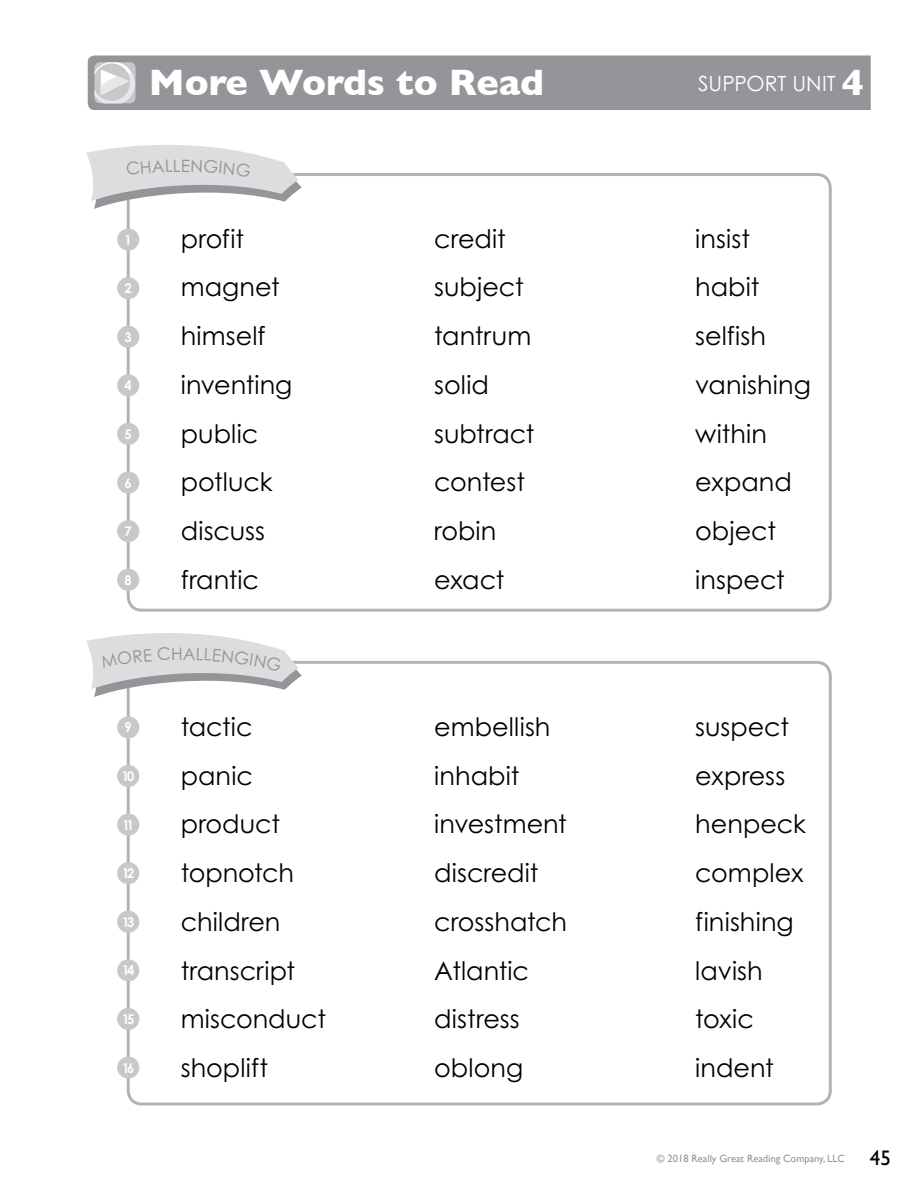
<style>
.page{position:relative;width:918px;height:1188px;background:#fff}
.page>*{position:absolute;margin:0;border:0;box-sizing:border-box;transform-origin:0 0}
.t1{font:700 37.5px "Gill Sans";color:#fff}
.t2{font:25.5px "RGR Century Gothic";color:#000}
.t3{font:21px "RGR Century Gothic";letter-spacing:.005em;color:#fff}
.t4{font:17.25px "RGR Century Gothic";color:#939598}
.t5{font:700 13.5px "Century Gothic";letter-spacing:-.165em;color:#fff;scale:.95 1}
.t6{font:10.5px "Gill Sans";color:#939598}
.s1{font-family:"Gill Sans";font-weight:700;font-size:37.5px}
.s2{font-size:21px;color:#000}
</style>
<div class="page">
<div style="left:88px;top:56px;width:783px;height:54px;background:#939598"></div>
<div style="left:127px;top:173px;width:705px;height:439px;border:3px solid #b1b4b6;border-radius:14px"></div>
<div style="left:127px;top:661px;width:705px;height:445px;border:3px solid #b1b4b6;border-radius:14px"></div>
<div style="left:119px;top:230px;width:19px;height:19px;background:#c7c8ca;border-radius:50%"></div>
<div style="left:117px;top:228px;width:22px;height:23px;border:3px solid #c7c8ca;border-radius:50%"></div>
<div style="left:119px;top:718px;width:19px;height:19px;background:#c7c8ca;border-radius:50%"></div>
<div style="left:117px;top:716px;width:22px;height:22px;border:3px solid #c7c8ca;border-radius:50%"></div>
<div style="left:119px;top:278px;width:19px;height:20px;background:#c7c8ca;border-radius:50%"></div>
<div style="left:117px;top:277px;width:22px;height:22px;border:3px solid #c7c8ca;border-radius:50%"></div>
<div style="left:119px;top:327px;width:19px;height:19px;background:#c7c8ca;border-radius:50%"></div>
<div style="left:117px;top:326px;width:22px;height:22px;border:3px solid #c7c8ca;border-radius:50%"></div>
<div style="left:119px;top:376px;width:19px;height:19px;background:#c7c8ca;border-radius:50%"></div>
<div style="left:117px;top:374px;width:22px;height:22px;border:3px solid #c7c8ca;border-radius:50%"></div>
<div style="left:119px;top:864px;width:19px;height:19px;background:#c7c8ca;border-radius:50%"></div>
<div style="left:117px;top:862px;width:22px;height:22px;border:3px solid #c7c8ca;border-radius:50%"></div>
<div style="left:119px;top:815px;width:19px;height:19px;background:#c7c8ca;border-radius:50%"></div>
<div style="left:117px;top:814px;width:22px;height:22px;border:3px solid #c7c8ca;border-radius:50%"></div>
<div style="left:119px;top:766px;width:19px;height:20px;background:#c7c8ca;border-radius:50%"></div>
<div style="left:117px;top:765px;width:22px;height:22px;border:3px solid #c7c8ca;border-radius:50%"></div>
<div style="left:119px;top:424px;width:19px;height:20px;background:#c7c8ca;border-radius:50%"></div>
<div style="left:117px;top:423px;width:22px;height:22px;border:3px solid #c7c8ca;border-radius:50%"></div>
<div style="left:119px;top:473px;width:19px;height:19px;background:#c7c8ca;border-radius:50%"></div>
<div style="left:117px;top:471px;width:22px;height:23px;border:3px solid #c7c8ca;border-radius:50%"></div>
<div style="left:119px;top:521px;width:19px;height:20px;background:#c7c8ca;border-radius:50%"></div>
<div style="left:117px;top:520px;width:22px;height:22px;border:3px solid #c7c8ca;border-radius:50%"></div>
<div style="left:119px;top:912px;width:19px;height:19px;background:#c7c8ca;border-radius:50%"></div>
<div style="left:117px;top:911px;width:22px;height:22px;border:3px solid #c7c8ca;border-radius:50%"></div>
<div style="left:119px;top:961px;width:19px;height:19px;background:#c7c8ca;border-radius:50%"></div>
<div style="left:117px;top:959px;width:22px;height:22px;border:3px solid #c7c8ca;border-radius:50%"></div>
<div style="left:119px;top:1009px;width:19px;height:20px;background:#c7c8ca;border-radius:50%"></div>
<div style="left:117px;top:1008px;width:22px;height:22px;border:3px solid #c7c8ca;border-radius:50%"></div>
<div style="left:119px;top:570px;width:19px;height:19px;background:#c7c8ca;border-radius:50%"></div>
<div style="left:117px;top:569px;width:22px;height:22px;border:3px solid #c7c8ca;border-radius:50%"></div>
<div style="left:119px;top:1058px;width:19px;height:19px;background:#c7c8ca;border-radius:50%"></div>
<div style="left:117px;top:1056px;width:22px;height:23px;border:3px solid #c7c8ca;border-radius:50%"></div>
<svg style="left:86px;top:145px;width:216px;height:64px"></svg>
<svg style="left:86px;top:633px;width:216px;height:64px"></svg>
<h1 class="t1" style="left:149px;top:53px;width:397px">More Words to Read</h1>
<p class="t3" style="left:698px;top:70px;width:167px">SUPPORT UNIT <span class="s1">4</span></p>
<p class="t5" style="left:125px;top:231px;width:9px">1</p>
<p class="t5" style="left:125px;top:280px;width:9px">2</p>
<p class="t5" style="left:125px;top:328px;width:9px">3</p>
<p class="t5" style="left:125px;top:377px;width:9px">4</p>
<p class="t5" style="left:125px;top:426px;width:9px">5</p>
<p class="t5" style="left:125px;top:474px;width:9px">6</p>
<p class="t5" style="left:125px;top:523px;width:9px">7</p>
<p class="t5" style="left:125px;top:571px;width:9px">8</p>
<p class="t5" style="left:125px;top:719px;width:9px">9</p>
<p class="t5" style="left:122px;top:768px;width:15px">10</p>
<p class="t5" style="left:122px;top:816px;width:14px">11</p>
<p class="t5" style="left:122px;top:865px;width:14px">12</p>
<p class="t5" style="left:122px;top:913px;width:14px">13</p>
<p class="t5" style="left:122px;top:962px;width:14px">14</p>
<p class="t5" style="left:122px;top:1011px;width:14px">15</p>
<p class="t5" style="left:122px;top:1059px;width:14px">16</p>
<p class="t4" style="left:173px;top:155px;width:10px">L</p>
<p class="t2" style="left:181px;top:223px;width:65px">profit</p>
<p class="t2" style="left:434px;top:223px;width:73px">credit</p>
<p class="t2" style="left:695px;top:223px;width:56px">insist</p>
<p class="t2" style="left:181px;top:272px;width:100px">magnet</p>
<p class="t2" style="left:434px;top:272px;width:91px">subject</p>
<p class="t2" style="left:695px;top:272px;width:66px">habit</p>
<p class="t2" style="left:181px;top:320px;width:86px">himself</p>
<p class="t2" style="left:434px;top:320px;width:99px">tantrum</p>
<p class="t2" style="left:695px;top:320px;width:72px">selfish</p>
<p class="t2" style="left:181px;top:369px;width:113px">inventing</p>
<p class="t2" style="left:434px;top:369px;width:56px">solid</p>
<p class="t2" style="left:695px;top:369px;width:117px">vanishing</p>
<p class="t2" style="left:181px;top:418px;width:79px">public</p>
<p class="t2" style="left:434px;top:418px;width:102px">subtract</p>
<p class="t2" style="left:695px;top:418px;width:73px">within</p>
<p class="t2" style="left:181px;top:467px;width:93px">potluck</p>
<p class="t2" style="left:434px;top:467px;width:92px">contest</p>
<p class="t2" style="left:695px;top:467px;width:98px">expand</p>
<p class="t2" style="left:181px;top:515px;width:86px">discuss</p>
<p class="t2" style="left:434px;top:515px;width:64px">robin</p>
<p class="t2" style="left:695px;top:515px;width:82px">object</p>
<p class="t2" style="left:181px;top:564px;width:80px">frantic</p>
<p class="t2" style="left:434px;top:564px;width:72px">exact</p>
<p class="t2" style="left:695px;top:564px;width:91px">inspect</p>
<p class="t4" style="left:171px;top:643px;width:13px">H</p>
<p class="t2" style="left:181px;top:711px;width:73px">tactic</p>
<p class="t2" style="left:434px;top:711px;width:118px">embellish</p>
<p class="t2" style="left:695px;top:711px;width:95px">suspect</p>
<p class="t2" style="left:181px;top:760px;width:74px">panic</p>
<p class="t2" style="left:434px;top:760px;width:87px">inhabit</p>
<p class="t2" style="left:695px;top:760px;width:91px">express</p>
<p class="t2" style="left:181px;top:809px;width:101px">product</p>
<p class="t2" style="left:434px;top:809px;width:134px">investment</p>
<p class="t2" style="left:695px;top:809px;width:112px">henpeck</p>
<p class="t2" style="left:181px;top:857px;width:115px">topnotch</p>
<p class="t2" style="left:434px;top:857px;width:106px">discredit</p>
<p class="t2" style="left:695px;top:857px;width:110px">complex</p>
<p class="t2" style="left:181px;top:906px;width:101px">children</p>
<p class="t2" style="left:434px;top:906px;width:134px">crosshatch</p>
<p class="t2" style="left:695px;top:906px;width:100px">finishing</p>
<p class="t2" style="left:181px;top:955px;width:116px">transcript</p>
<p class="t2" style="left:434px;top:955px;width:96px">Atlantic</p>
<p class="t2" style="left:695px;top:955px;width:69px">lavish</p>
<p class="t2" style="left:181px;top:1004px;width:147px">misconduct</p>
<p class="t2" style="left:434px;top:1004px;width:87px">distress</p>
<p class="t2" style="left:695px;top:1004px;width:60px">toxic</p>
<p class="t2" style="left:181px;top:1052px;width:89px">shoplift</p>
<p class="t2" style="left:434px;top:1052px;width:90px">oblong</p>
<p class="t2" style="left:695px;top:1052px;width:80px">indent</p>
<p class="t6" style="left:657px;top:1152px;width:236px">© 2018 Really Great Reading Company, LLC <span class="s2">45</span></p>
</div>
